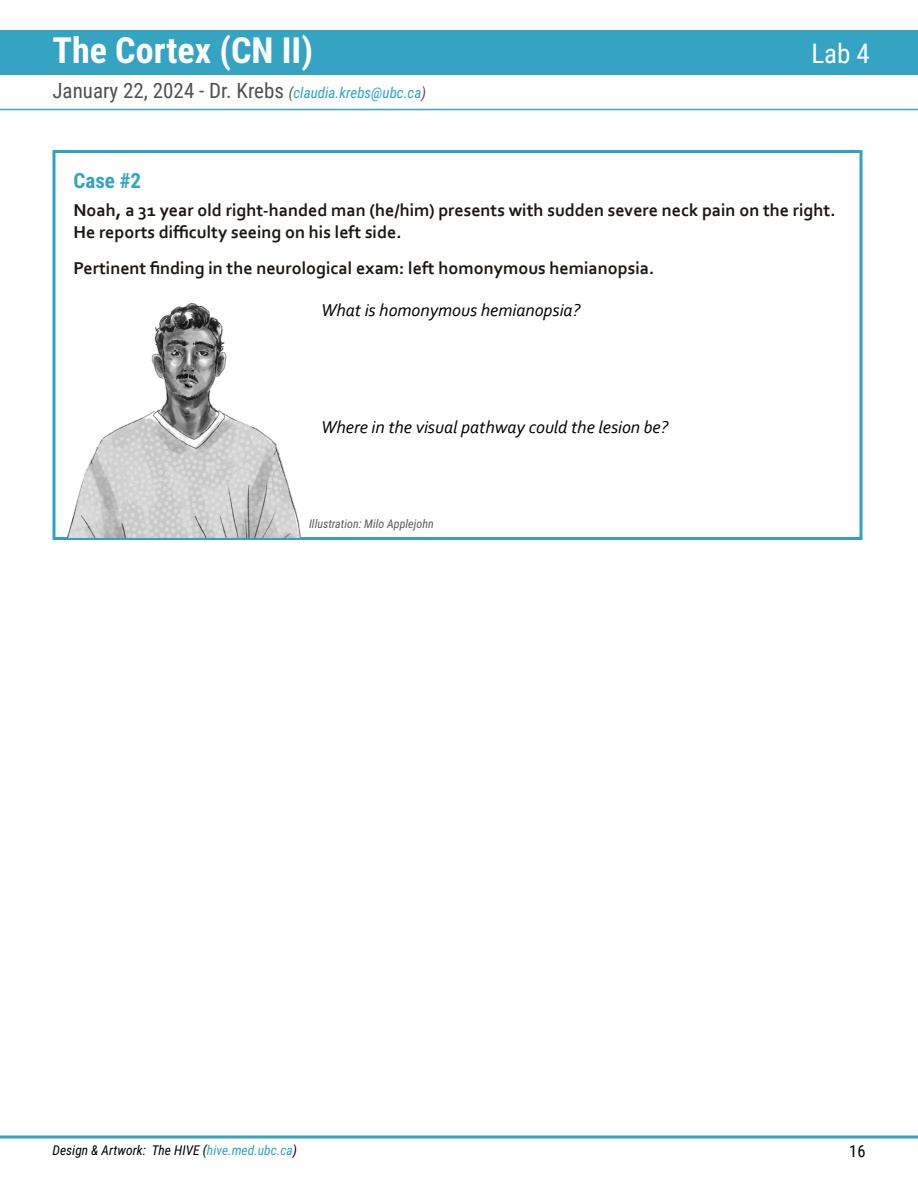
<style>
.page{position:relative;width:918px;height:1188px;background:#fff}
.page>*{position:absolute;margin:0;border:0;box-sizing:border-box;transform-origin:0 0}
.t1{font:700 36px "Roboto Condensed";color:#fff}
.t2{font:27px "Roboto Condensed";color:#fff}
.t3{font:21px "Roboto Condensed";color:#505050}
.t4{font:700 21px "Roboto Condensed";color:#35a3c2}
.t5{font:700 18px/21.6px "Corbel";color:#1d1714}
.t6{font:italic 18px "Corbel";color:#000101}
.t7{font:16.5px "Roboto Condensed";color:#000101}
.t8{font:italic 13.5px "Roboto Condensed";color:#000}
.t9{font:italic 12px "Roboto Condensed";color:#595959}
.s1{font-style:italic;font-size:15px}
.s2{font-style:italic;font-size:15px;color:#2da3c2}
.s3{color:#2da3c2}
</style>
<div class="page">
<div style="left:0;top:30px;width:918px;height:45px;background:#35a3c2"></div>
<hr style="left:0;top:109px;width:918px;height:1px;background:#35a3c2">
<hr style="left:0;top:1136px;width:918px;height:2px;background:#35a3c2">
<div style="left:52px;top:150px;width:810px;height:390px;border:3px solid #30a3c2"></div>
<img style="left:64px;top:303px;width:244px;height:235px">
<h1 class="t1" style="left:52px;top:25px;width:262px">The Cortex (CN II)</h1>
<h2 class="t2" style="left:811px;top:34px;width:60px">Lab 4</h2>
<p class="t3" style="left:52px;top:76px;width:375px">January 22, 2024 - Dr. Krebs <span class="s1">(</span><span class="s2">claudia.krebs@ubc.ca</span><span class="s1">)</span></p>
<p class="t4" style="left:74px;top:166px;width:69px">Case #2</p>
<p class="t5" style="left:74px;top:199px;width:764px">Noah, a 31 year old right-handed man (he/him) presents with sudden severe neck pain on the right.<br>He reports difficulty seeing on his left side.</p>
<p class="t5" style="left:74px;top:257px;width:582px">Pertinent finding in the neurological exam: left homonymous hemianopsia.</p>
<p class="t6" style="left:321px;top:299px;width:261px">What is homonymous hemianopsia?</p>
<p class="t6" style="left:321px;top:416px;width:349px">Where in the visual pathway could the lesion be?</p>
<p class="t9" style="left:309px;top:515px;width:126px">Illustration: Milo Applejohn</p>
<p class="t8" style="left:52px;top:1140px;width:246px">Design &amp; Artwork: The HIVE (<span class="s3">hive.med.ubc.ca</span>)</p>
<p class="t7" style="left:849px;top:1139px;width:18px">16</p>
</div>
